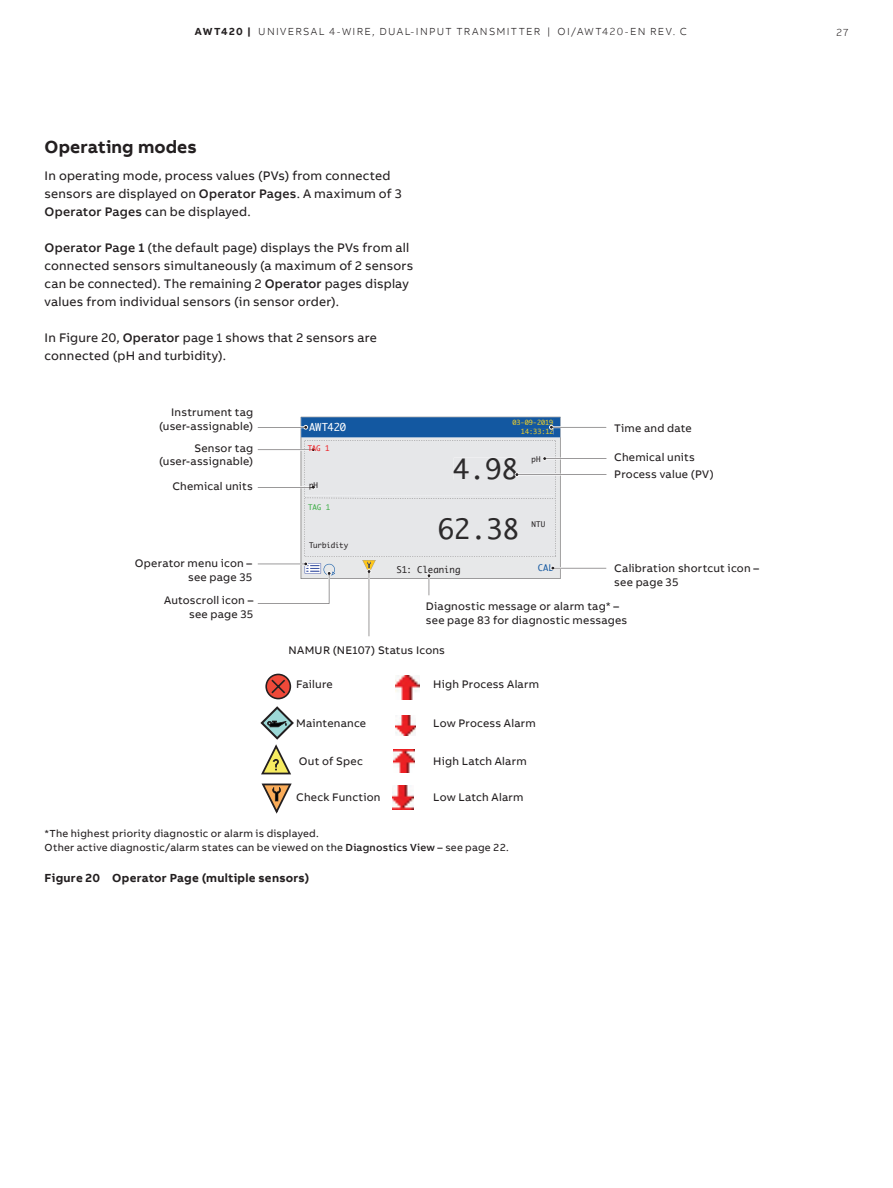
<style>
.page{position:relative;width:893px;height:1188px;background:#fff}
.page>*{position:absolute;margin:0;border:0;box-sizing:border-box;transform-origin:0 0}
.t1{font:27px "Monaco";color:#2c2a2b}
.Sect_Level_2_12pt{font:700 18px "AB Bvoice";letter-spacing:.005em;color:#231f20}
.Body_Text_8_5pt_12pt{font:12.75px/18px "AB Bvoice";letter-spacing:.015em;color:#231f20}
.t2{font:700 12px "AB Bvoice";letter-spacing:.02em;color:#231f20}
.Annotations_7_5pt_9p{font:11.25px "AB Bvoice";letter-spacing:.02em;color:#231f20}
.Table_Content_Left_7{font:10.5px/13.5px "AB Bvoice";letter-spacing:.02em;color:#231f20}
.t3{font:300 10.5px "AB Bvoice";letter-spacing:.12em;color:#231f20}
.Monaco_Text_White_Ce{font:10.5px "Monaco";letter-spacing:-.01em;color:#fff}
.Monaco_Text_Black_Le{font:9px "Monaco";color:#231f20}
.t4{font:8.85px "Monaco";color:#1358a1}
.Monaco_Text_Black_Ce{font:7.5px "Monaco";color:#231f20}
.Monaco_Text_Black_Ce-2{font:7.5px "Monaco";color:#ee1d23}
.Monaco_Text_Black_Ce-3{font:7.5px "Monaco";color:#40ae49}
.t5{font:6.75px/9.8px "Monaco";color:#f6d324;text-align:right}
.s1{font-weight:700}
.s2{font-weight:500}
</style>
<div class="page">
<svg style="left:265px;top:674px;width:26px;height:25px"></svg>
<svg style="left:260px;top:706px;width:34px;height:68px"></svg>
<svg style="left:262px;top:784px;width:30px;height:30px"></svg>
<img style="left:395px;top:675px;width:24px;height:24px">
<img style="left:395px;top:715px;width:21px;height:21px">
<img style="left:394px;top:750px;width:21px;height:23px">
<img style="left:392px;top:786px;width:21px;height:23px">
<hr style="left:551px;top:427px;width:55px;height:1px;background:#231f20">
<hr style="left:369px;top:571px;width:1px;height:65px;background:#231f20">
<hr style="left:552px;top:568px;width:54px;height:1px;background:#231f20">
<hr style="left:516px;top:474px;width:90px;height:1px;background:#231f20">
<svg style="left:258px;top:417px;width:302px;height:187px"></svg>
<hr style="left:544px;top:458px;width:62px;height:1px;background:#231f20">
<p class="t3" style="left:195px;top:26px;width:494px"><span class="s1">AWT420 |</span> UNIVERSAL 4-WIRE, DUAL-INPUT TRANSMITTER | OI/AWT420-EN REV. C</p>
<p class="t3" style="left:837px;top:26px;width:13px">27</p>
<p class="Sect_Level_2_12pt" style="left:45px;top:135px;width:154px">Operating modes</p>
<p class="Body_Text_8_5pt_12pt" style="left:45px;top:167px;width:359px">In operating mode, process values (PVs) from connected sensors are displayed on <span class="s2">Operator Pages</span>. A maximum of 3<br><span class="s2">Operator Pages</span> can be displayed.</p>
<p class="Body_Text_8_5pt_12pt" style="left:45px;top:239px;width:370px"><span class="s2">Operator Page 1</span> (the default page) displays the PVs from all connected sensors simultaneously (a maximum of 2 sensors can be connected). The remaining 2 <span class="s2">Operator</span> pages display values from individual sensors (in sensor order).</p>
<p class="Body_Text_8_5pt_12pt" style="left:45px;top:329px;width:334px">In Figure 20, <span class="s2">Operator</span> page 1 shows that 2 sensors are connected (pH and turbidity).</p>
<p class="Annotations_7_5pt_9p" style="left:171px;top:405px;width:84px">Instrument tag</p>
<p class="Annotations_7_5pt_9p" style="left:159px;top:419px;width:96px">(user-assignable)</p>
<p class="Annotations_7_5pt_9p" style="left:614px;top:421px;width:79px">Time and date</p>
<p class="Annotations_7_5pt_9p" style="left:614px;top:467px;width:101px">Process value (PV)</p>
<p class="t5" style="left:512px;top:418px;width:43px">03-09-2019<br>14:33:12</p>
<p class="Monaco_Text_White_Ce" style="left:309px;top:420px;width:39px">AWT420</p>
<p class="Annotations_7_5pt_9p" style="left:194px;top:441px;width:60px">Sensor tag</p>
<p class="Annotations_7_5pt_9p" style="left:159px;top:455px;width:96px">(user-assignable)</p>
<p class="Monaco_Text_Black_Ce-2" style="left:308px;top:443px;width:24px">TAG 1</p>
<p class="Annotations_7_5pt_9p" style="left:614px;top:451px;width:82px">Chemical units</p>
<p class="Monaco_Text_Black_Ce" style="left:531px;top:455px;width:11px">pH</p>
<p class="t1" style="left:453px;top:452px;width:66px">4.98</p>
<p class="t1" style="left:438px;top:512px;width:83px">62.38</p>
<p class="Annotations_7_5pt_9p" style="left:172px;top:479px;width:82px">Chemical units</p>
<p class="Monaco_Text_Black_Ce" style="left:309px;top:481px;width:11px">pH</p>
<p class="Monaco_Text_Black_Ce-3" style="left:308px;top:503px;width:24px">TAG 1</p>
<p class="Monaco_Text_Black_Ce" style="left:531px;top:519px;width:15px">NTU</p>
<p class="Monaco_Text_Black_Ce" style="left:309px;top:540px;width:41px">Turbidity</p>
<p class="Annotations_7_5pt_9p" style="left:135px;top:556px;width:119px">Operator menu icon –</p>
<p class="Annotations_7_5pt_9p" style="left:188px;top:570px;width:66px">see page 35</p>
<p class="Annotations_7_5pt_9p" style="left:164px;top:594px;width:91px">Autoscroll icon –</p>
<p class="Annotations_7_5pt_9p" style="left:189px;top:607px;width:66px">see page 35</p>
<p class="Monaco_Text_Black_Le" style="left:396px;top:564px;width:65px">S1: Cleaning</p>
<p class="t4" style="left:538px;top:562px;width:17px">CAL</p>
<p class="Annotations_7_5pt_9p" style="left:614px;top:561px;width:146px">Calibration shortcut icon –</p>
<p class="Annotations_7_5pt_9p" style="left:614px;top:575px;width:66px">see page 35</p>
<p class="Annotations_7_5pt_9p" style="left:426px;top:600px;width:195px">Diagnostic message or alarm tag* –</p>
<p class="Annotations_7_5pt_9p" style="left:426px;top:613px;width:203px">see page 83 for diagnostic messages</p>
<p class="Annotations_7_5pt_9p" style="left:289px;top:643px;width:158px">NAMUR (NE107) Status Icons</p>
<p class="Annotations_7_5pt_9p" style="left:296px;top:678px;width:38px">Failure</p>
<p class="Annotations_7_5pt_9p" style="left:296px;top:716px;width:71px">Maintenance</p>
<p class="Annotations_7_5pt_9p" style="left:299px;top:754px;width:65px">Out of Spec</p>
<p class="Annotations_7_5pt_9p" style="left:296px;top:790px;width:86px">Check Function</p>
<p class="Annotations_7_5pt_9p" style="left:433px;top:678px;width:107px">High Process Alarm</p>
<p class="Annotations_7_5pt_9p" style="left:433px;top:716px;width:104px">Low Process Alarm</p>
<p class="Annotations_7_5pt_9p" style="left:433px;top:754px;width:95px">High Latch Alarm</p>
<p class="Annotations_7_5pt_9p" style="left:433px;top:790px;width:92px">Low Latch Alarm</p>
<p class="Table_Content_Left_7" style="left:45px;top:827px;width:466px">*The highest priority diagnostic or alarm is displayed.<br>Other active diagnostic/alarm states can be viewed on the <span class="s2">Diagnostics View</span> – see page 22.</p>
<p class="t2" style="left:45px;top:870px;width:266px">Figure 20 Operator Page (multiple sensors)</p>
</div>
